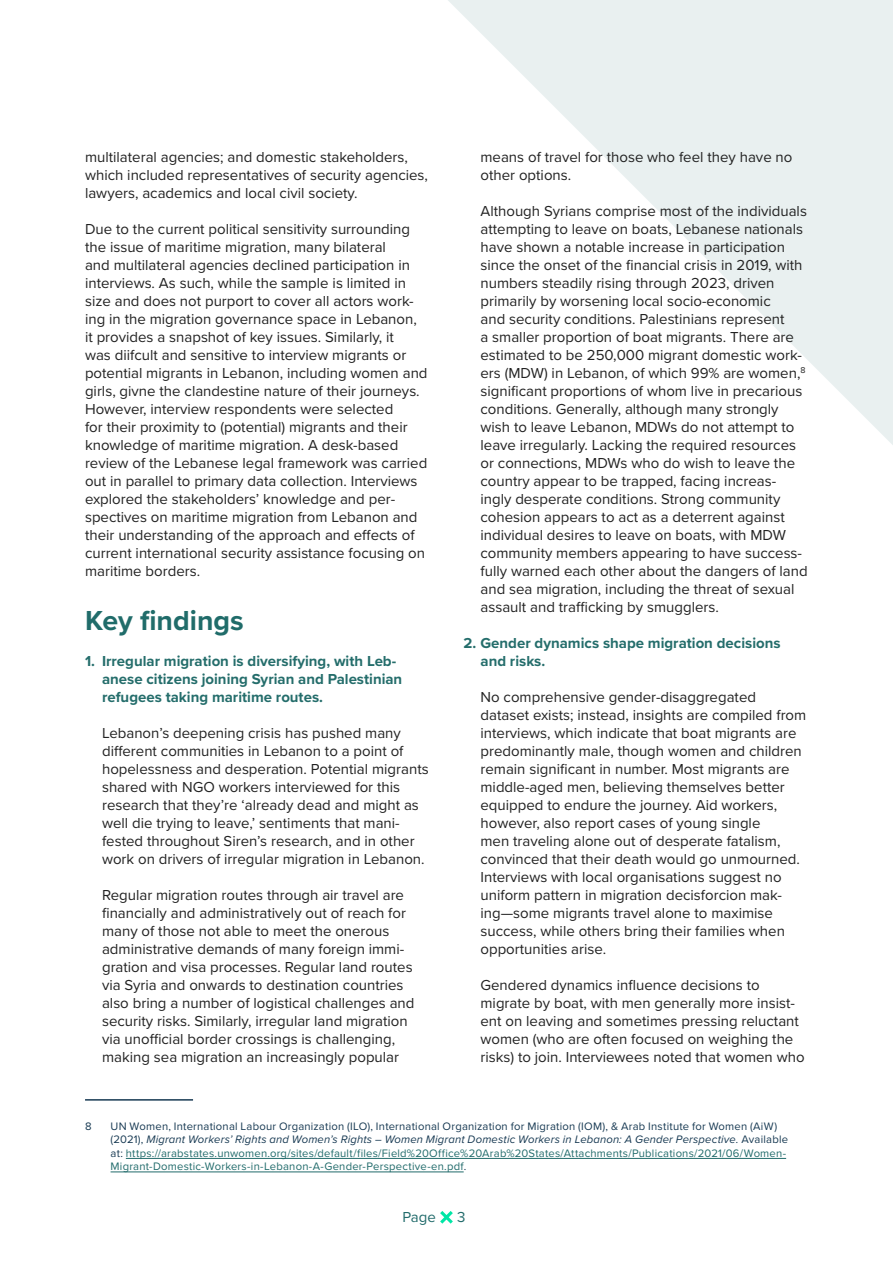
<style>
.page{position:relative;width:893px;height:1263px;background:#fff}
.page>*{position:absolute;margin:0;border:0;box-sizing:border-box;transform-origin:0 0}
.t1{font:700 28.5px "Proxima Nova";color:#206c6a}
.t2{font:15px/18px "Proxima Nova";color:#222}
.t3{font:700 15px/18px "Proxima Nova";color:#246d6b}
.t4{font:15px "Proxima Nova";color:#216b6b}
.t5{font:11.25px/13.5px "Proxima Nova";letter-spacing:.02em;color:#216b6b}
.t6{font:11.25px "Proxima Nova";color:#183a53}
.s1{color:#183a53}
.s2{font-style:italic;color:#183a53}
</style>
<div class="page">
<svg style="left:448px;top:0;width:445px;height:445px;fill:#ecf2f2"></svg>
<svg style="left:440px;top:1211px;width:13px;height:13px"></svg>
<hr style="left:85px;top:1099px;width:108px;height:1px;background:#183a53">
<hr style="left:126px;top:1158px;width:660px;height:1px;background:#216b6b">
<hr style="left:111px;top:1171px;width:353px;height:1px;background:#216b6b">
<p class="t2" style="left:85px;top:147px;width:344px">multilateral agencies; and domestic stakeholders, which included representatives of security agencies, lawyers, academics and local civil society.</p>
<p class="t2" style="left:85px;top:219px;width:344px">Due to the current political sensitivity surrounding the issue of maritime migration, many bilateral<br>and multilateral agencies declined participation in interviews. As such, while the sample is limited in size and does not purport to cover all actors work&shy;ing in the migration governance space in Lebanon, it provides a snapshot of key issues. Similarly, it<br>was diifcult and sensitive to interview migrants or potential migrants in Lebanon, including women and girls, givne the clandestine nature of their journeys.<br>However, interview respondents were selected<br>for their proximity to (potential) migrants and their knowledge of maritime migration. A desk-based review of the Lebanese legal framework was carried out in parallel to primary data collection. Interviews explored the stakeholders’ knowledge and per&shy;spectives on maritime migration from Lebanon and their understanding of the approach and effects of current international security assistance focusing on maritime borders.</p>
<h1 class="t1" style="left:85px;top:599px;width:160px">Key findings</h1>
<p class="t3" style="left:102px;top:652px;width:302px;text-indent:-17px">1. Irregular migration is diversifying, with Leb&shy;anese citizens joining Syrian and Palestinian refugees taking maritime routes.</p>
<p class="t2" style="left:102px;top:723px;width:328px">Lebanon’s deepening crisis has pushed many different communities in Lebanon to a point of hopelessness and desperation. Potential migrants shared with NGO workers interviewed for this research that they’re ‘already dead and might as well die trying to leave,’ sentiments that mani&shy;fested throughout Siren’s research, and in other work on drivers of irregular migration in Lebanon.</p>
<p class="t2" style="left:102px;top:885px;width:314px">Regular migration routes through air travel are financially and administratively out of reach for many of those not able to meet the onerous administrative demands of many foreign immi&shy;gration and visa processes. Regular land routes via Syria and onwards to destination countries also bring a number of logistical challenges and security risks. Similarly, irregular land migration via unofficial border crossings is challenging, making sea migration an increasingly popular</p>
<p class="t2" style="left:480px;top:147px;width:313px">means of travel for those who feel they have no other options.</p>
<p class="t2" style="left:480px;top:201px;width:329px">Although Syrians comprise most of the individuals attempting to leave on boats, Lebanese nationals have shown a notable increase in participation since the onset of the financial crisis in 2019, with numbers steadily rising through 2023, driven primarily by worsening local socio-economic<br>and security conditions. Palestinians represent<br>a smaller proportion of boat migrants. There are estimated to be 250,000 migrant domestic work&shy;ers (MDW) in Lebanon, of which 99% are women,<sup>8 </sup>significant proportions of whom live in precarious conditions. Generally, although many strongly wish to leave Lebanon, MDWs do not attempt to leave irregularly. Lacking the required resources or connections, MDWs who do wish to leave the country appear to be trapped, facing increas&shy;ingly desperate conditions. Strong community cohesion appears to act as a deterrent against individual desires to leave on boats, with MDW community members appearing to have success&shy;fully warned each other about the dangers of land and sea migration, including the threat of sexual assault and trafficking by smugglers.</p>
<p class="t3" style="left:480px;top:634px;width:302px;text-indent:-17px">2. Gender dynamics shape migration decisions and risks.</p>
<p class="t2" style="left:480px;top:687px;width:327px">No comprehensive gender-disaggregated dataset exists; instead, insights are compiled from interviews, which indicate that boat migrants are predominantly male, though women and children remain significant in number. Most migrants are middle-aged men, believing themselves better equipped to endure the journey. Aid workers, however, also report cases of young single<br>men traveling alone out of desperate fatalism, convinced that their death would go unmourned.<br>Interviews with local organisations suggest no uniform pattern in migration decisforcion mak&shy;ing—some migrants travel alone to maximise success, while others bring their families when opportunities arise.</p>
<p class="t2" style="left:480px;top:975px;width:326px">Gendered dynamics influence decisions to migrate by boat, with men generally more insist&shy;ent on leaving and sometimes pressing reluctant women (who are often focused on weighing the risks) to join. Interviewees noted that women who</p>
<p class="t6" style="left:85px;top:1117px;width:8px">8</p>
<p class="t5" style="left:111px;top:1119px;width:679px"><span class="s1">UN Women, International Labour Organization (ILO), International Organization for Migration (IOM), &amp; Arab Institute for Women (AiW) (2021),</span> <span class="s2">Migrant Workers’ Rights and Women’s Rights – Women Migrant Domestic Workers in Lebanon: A Gender Perspective.</span> <span class="s1">Available at:</span> https://arabstates.unwomen.org/sites/default/files/Field%20Office%20Arab%20States/Attachments/Publications/2021/06/Women-Migrant-Domestic-Workers-in-Lebanon-A-Gender-Perspective-en.pdf<span class="s1">.</span></p>
<p class="t4" style="left:402px;top:1206px;width:35px">Page</p>
<p class="t4" style="left:457px;top:1206px;width:10px">3</p>
</div>
